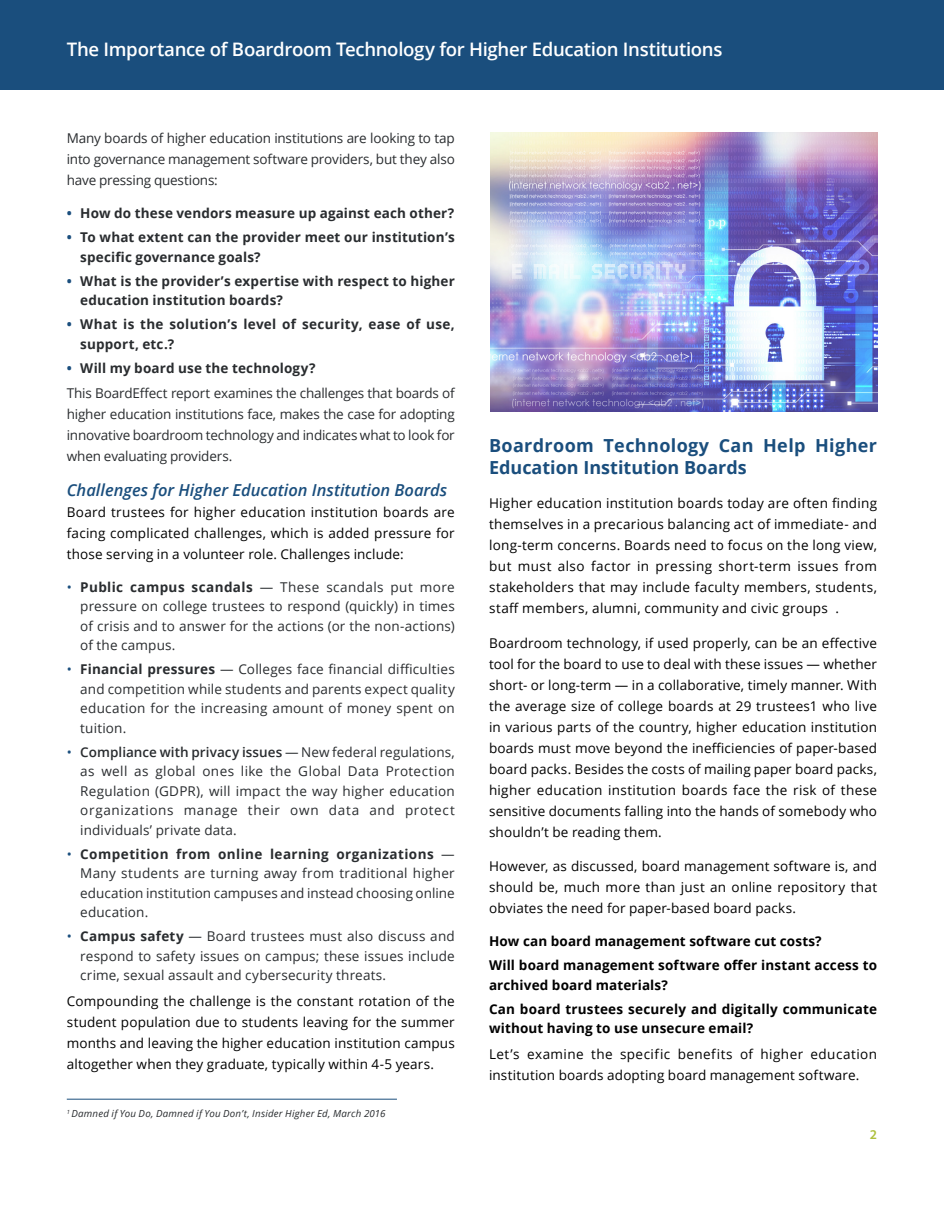
<style>
.page{position:relative;width:944px;height:1214px;background:#fff}
.page>*{position:absolute;margin:0;border:0;box-sizing:border-box;transform-origin:0 0}
.t1{font:600 18.6px "Open Sans";letter-spacing:-.02em;color:#fff}
.Body{font:700 18px/21px "Open Sans";letter-spacing:.02em;color:#1a4e7d}
.subhead{font:italic 600 16.5px "Open Sans";color:#1a4e7d}
.Body-2{font:13.5px/21px "Open Sans";letter-spacing:.015em;color:#000;text-align:justify}
.Bullets{font:13.5px/19.5px "Open Sans";letter-spacing:.015em;color:#292c2f;text-align:justify}
.Body-3{font:13.5px/21px "Open Sans";letter-spacing:-.015em;color:#292c2f;text-align:justify}
.Bullets-2{font:700 13.5px/19.5px "Open Sans";letter-spacing:.01em;color:#292c2f}
.Body-4{font:700 13.5px/19.5px "Open Sans";letter-spacing:.01em;color:#000}
.Page_number{font:600 13.5px "Myriad Pro";color:#aec03d}
.Footnote{font:italic 9.75px "Open Sans";letter-spacing:.02em;color:#292c2f}
.s1{color:#1a4e7d}
.s2{font-weight:700}
.s3{font-weight:600}
</style>
<div class="page">
<img style="left:490px;top:133px;width:387px;height:279px">
<div style="left:0;top:0;width:944px;height:89px;background:#1a4e7d"></div>
<hr style="left:67px;top:1098px;width:330px;height:1px;background:#1a4e7d">
<p class="t1" style="left:67px;top:37px;width:657px">The Importance of Boardroom Technology for Higher Education Institutions</p>
<p class="Body-3" style="left:67px;top:127px;width:389px">Many boards of higher education institutions are looking to tap into governance management software providers, but they also have pressing questions:</p>
<p class="Bullets-2" style="left:67px;top:203px;width:389px"><span class="s1">•</span> How do these vendors measure up against each other?</p>
<p class="Bullets-2" style="left:80px;top:227px;width:376px;text-indent:-14px"><span class="s1">•</span> To what extent can the provider meet our institution’s specific governance goals?</p>
<p class="Bullets-2" style="left:80px;top:271px;width:376px;text-indent:-14px"><span class="s1">•</span> What is the provider’s expertise with respect to higher education institution boards?</p>
<p class="Bullets-2" style="left:80px;top:314px;width:376px;text-indent:-14px"><span class="s1">•</span> What is the solution’s level of security, ease of use, support, etc.?</p>
<p class="Bullets-2" style="left:67px;top:358px;width:250px"><span class="s1">•</span> Will my board use the technology?</p>
<p class="Body-3" style="left:67px;top:382px;width:389px">This BoardEffect report examines the challenges that boards of higher education institutions face, makes the case for adopting innovative boardroom technology and indicates what to look for when evaluating providers.</p>
<p class="subhead" style="left:67px;top:478px;width:382px">Challenges for Higher Education Institution Boards</p>
<p class="Body-2" style="left:67px;top:501px;width:389px">Board trustees for higher education institution boards are facing complicated challenges, which is added pressure for those serving in a volunteer role. Challenges include:</p>
<p class="Bullets" style="left:80px;top:576px;width:376px;text-indent:-14px"><span class="s1">•</span> <span class="s2">Public campus scandals</span> — These scandals put more pressure on college trustees to respond (quickly) in times of crisis and to answer for the actions (or the non-actions) of the campus.</p>
<p class="Bullets" style="left:80px;top:659px;width:376px;text-indent:-14px"><span class="s1">•</span> <span class="s2">Financial pressures</span> — Colleges face financial difficulties and competition while students and parents expect quality education for the increasing amount of money spent on tuition.</p>
<p class="Bullets" style="left:80px;top:741px;width:376px;text-indent:-14px"><span class="s1">•</span> <span class="s3">Compliance with privacy issues</span> — New federal regulations, as well as global ones like the Global Data Protection Regulation (GDPR), will impact the way higher education organizations manage their own data and protect individuals’ private data.</p>
<p class="Bullets" style="left:80px;top:843px;width:376px;text-indent:-14px"><span class="s1">•</span> <span class="s2">Competition from online learning organizations</span> — Many students are turning away from traditional higher education institution campuses and instead choosing online education.</p>
<p class="Bullets" style="left:80px;top:926px;width:376px;text-indent:-14px"><span class="s1">•</span> <span class="s2">Campus safety</span> — Board trustees must also discuss and respond to safety issues on campus; these issues include crime, sexual assault and cybersecurity threats.</p>
<p class="Body-2" style="left:67px;top:990px;width:389px">Compounding the challenge is the constant rotation of the student population due to students leaving for the summer months and leaving the higher education institution campus altogether when they graduate, typically within 4-5 years.</p>
<p class="Footnote" style="left:67px;top:1106px;width:320px"><sup>1</sup> Damned if You Do, Damned if You Don’t, Insider Higher Ed, March 2016</p>
<p class="Body" style="left:489px;top:435px;width:389px">Boardroom Technology Can Help Higher<br>Education Institution Boards</p>
<p class="Body-2" style="left:489px;top:492px;width:389px">Higher education institution boards today are often finding themselves in a precarious balancing act of immediate- and long-term concerns. Boards need to focus on the long view, but must also factor in pressing short-term issues from stakeholders that may include faculty members, students, staff members, alumni, community and civic groups .</p>
<p class="Body-2" style="left:489px;top:632px;width:389px">Boardroom technology, if used properly, can be an effective tool for the board to use to deal with these issues — whether short- or long-term — in a collaborative, timely manner. With the average size of college boards at 29 trustees1 who live in various parts of the country, higher education institution boards must move beyond the inefficiencies of paper-based board packs. Besides the costs of mailing paper board packs, higher education institution boards face the risk of these sensitive documents falling into the hands of somebody who shouldn’t be reading them.</p>
<p class="Body-2" style="left:489px;top:855px;width:389px">However, as discussed, board management software is, and should be, much more than just an online repository that obviates the need for paper-based board packs.</p>
<p class="Body-4" style="left:489px;top:931px;width:334px">How can board management software cut costs?</p>
<p class="Body-4" style="left:489px;top:955px;width:389px">Will board management software offer instant access to archived board materials?</p>
<p class="Body-4" style="left:489px;top:998px;width:389px">Can board trustees securely and digitally communicate without having to use unsecure email?</p>
<p class="Body-2" style="left:489px;top:1043px;width:389px">Let’s examine the specific benefits of higher education institution boards adopting board management software.</p>
<p class="Page_number" style="left:870px;top:1126px;width:9px">2</p>
</div>
